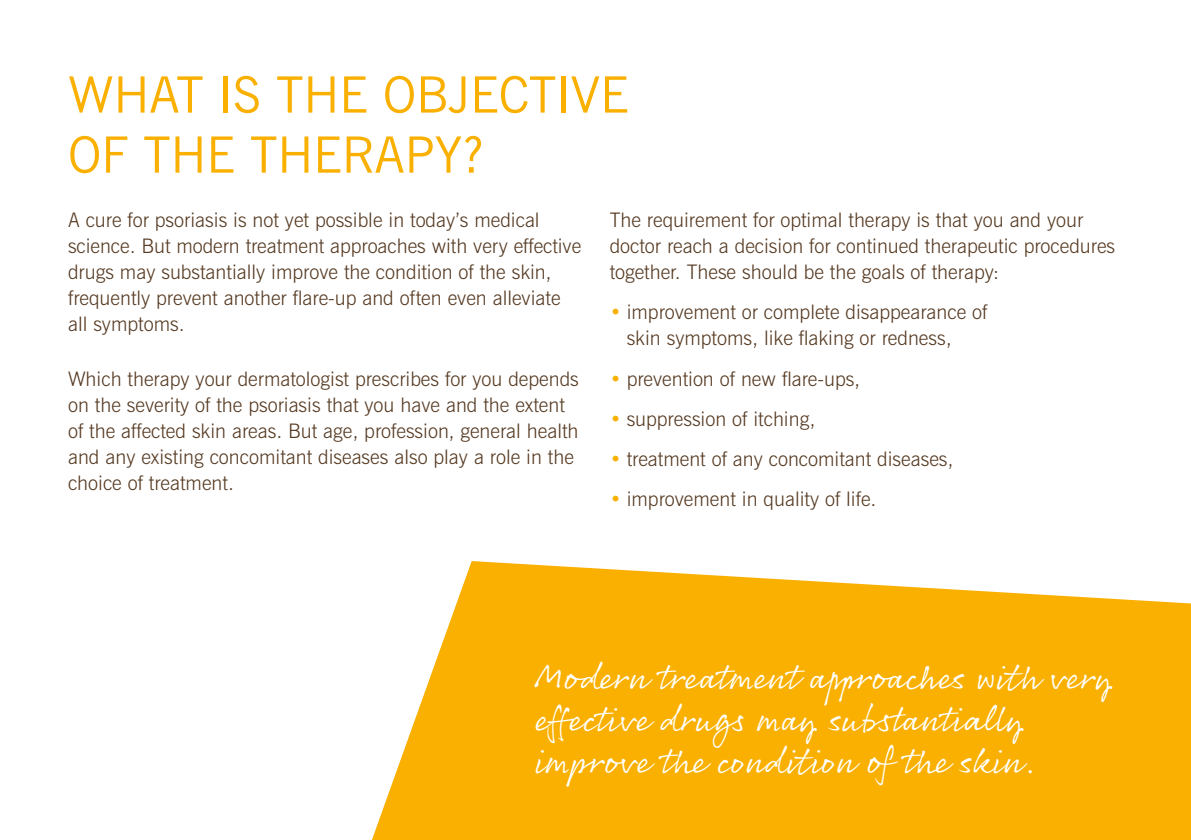
<style>
.page{position:relative;width:1191px;height:840px;background:#fff}
.page>*{position:absolute;margin:0;border:0;box-sizing:border-box;transform-origin:0 0}
.t1{font:50px/60px "News Gothic BT";color:#f9b000}
.t2{font:36px/42px "Rollerscript Smooth";color:#fff}
.t3{font:300 20px/26px "News Gothic BT";color:#563a22}
.s1{color:#f9b000}
</style>
<div class="page">
<svg style="left:372px;top:561px;width:819px;height:278px;background:#f9ba21"></svg>
<h1 class="t1" style="left:68px;top:64px;width:562px">WHAT IS THE OBJECTIVE<br>OF THE THERAPY?</h1>
<p class="t3" style="left:68px;top:206px;width:515px">A cure for psoriasis is not yet possible in today’s medical science. But modern treatment approaches with very effective drugs may substantially improve the condition of the skin, frequently prevent another flare-up and often even alleviate all symptoms.</p>
<p class="t3" style="left:68px;top:365px;width:512px">Which therapy your dermatologist prescribes for you depends on the severity of the psoriasis that you have and the extent of the affected skin areas. But age, profession, general health and any existing concomitant diseases also play a role in the choice of treatment.</p>
<p class="t3" style="left:609px;top:206px;width:507px">The requirement for optimal therapy is that you and your doctor reach a decision for continued therapeutic procedures together. These should be the goals of therapy:</p>
<p class="t3" style="left:626px;top:299px;width:362px;text-indent:-17px"><span class="s1">•</span> improvement or complete disappearance of skin symptoms, like flaking or redness,</p>
<p class="t3" style="left:609px;top:365px;width:252px"><span class="s1">•</span> prevention of new flare-ups,</p>
<p class="t3" style="left:609px;top:405px;width:207px"><span class="s1">•</span> suppression of itching,</p>
<p class="t3" style="left:609px;top:445px;width:345px"><span class="s1">•</span> treatment of any concomitant diseases,</p>
<p class="t3" style="left:609px;top:485px;width:268px"><span class="s1">•</span> improvement in quality of life.</p>
<h2 class="t2" style="left:535px;top:654px;width:580px">Modern treatment approaches with very effective drugs may substantially improve the condition of the skin.</h2>
</div>
